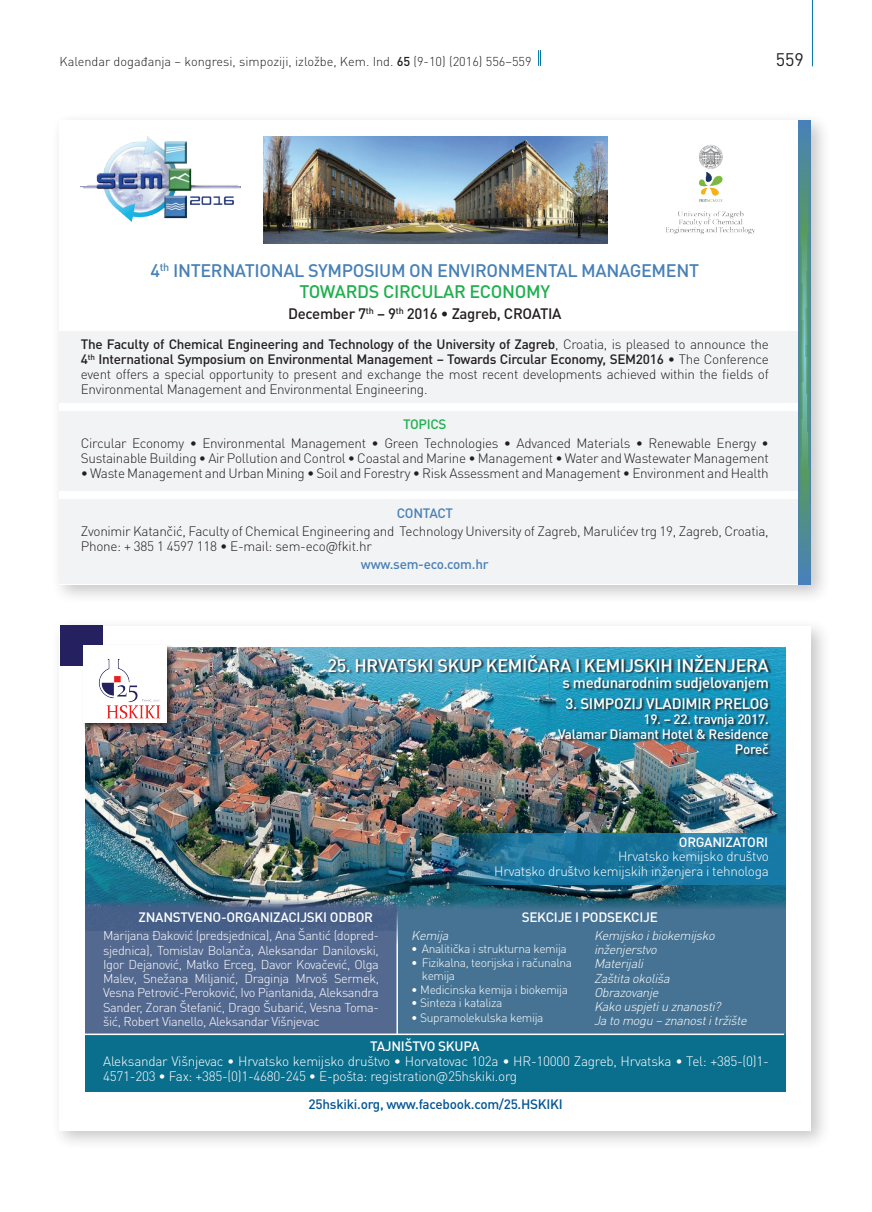
<style>
.page{position:relative;width:872px;height:1212px;background:#fff}
.page>*{position:absolute;margin:0;border:0;box-sizing:border-box;transform-origin:0 0}
.t1{font:500 18px "DIN Pro";letter-spacing:-.02em;color:#4881b7}
.t2{font:500 18px "DIN Pro";letter-spacing:-.02em;color:#fff}
.t3{font:500 18px "DIN Pro";letter-spacing:-.02em;color:#1fb04f}
.t4{font:18px "DIN Pro";color:#231f20}
.t5{font:500 15px "DIN Pro";letter-spacing:-.02em;color:#fff}
.t6{font:500 15px "DIN Pro";letter-spacing:-.02em;color:#231f20}
.t7{font:300 13.5px/15px "DIN Pro";letter-spacing:-.02em;color:#231f20}
.t8{font:300 13.5px/15px "DIN Pro";letter-spacing:-.02em;color:#fff}
.t9{font:500 13.5px "DIN Pro";letter-spacing:-.02em;color:#fff}
.t10{font:500 13.5px "DIN Pro";letter-spacing:-.02em;color:#005595}
.t11{font:500 13.5px "DIN Pro";letter-spacing:-.02em;color:#4881b7}
.t12{font:500 13.5px "DIN Pro";letter-spacing:-.02em;color:#1fb04f}
.t13{font:300 12.75px/14.2px "DIN Pro";letter-spacing:-.03em;color:#fff;text-align:justify}
.t14{font:italic 300 12.75px/14.2px "DIN Pro";letter-spacing:-.03em;color:#fff}
.t15{font:300 12.75px "DIN Pro";color:#231f20}
.t16{font:300 12px/13.5px "DIN Pro";letter-spacing:-.03em;color:#fff}
.s1{font-weight:500}
</style>
<div class="page">
<hr style="left:812px;top:0;width:1px;height:66px;background:#0076a3">
<svg style="left:538px;top:50px;width:3px;height:16px"></svg>
<div style="left:51px;top:112px;width:780px;height:492px;background:#231f20;opacity:.25"></div>
<div style="left:60px;top:120px;width:751px;height:464px;background:#fff"></div>
<div style="left:60px;top:331px;width:751px;height:72px;background:#f2f3f4"></div>
<div style="left:60px;top:411px;width:751px;height:79px;background:#f2f3f4"></div>
<div style="left:60px;top:499px;width:751px;height:85px;background:#f2f3f4"></div>
<svg style="left:798px;top:120px;width:13px;height:464px;background:#53938e"></svg>
<img style="left:81px;top:137px;width:159px;height:85px">
<img style="left:666px;top:144px;width:89px;height:91px">
<img style="left:263px;top:137px;width:344px;height:106px">
<div style="left:51px;top:617px;width:780px;height:534px;background:#231f20;opacity:.25"></div>
<div style="left:60px;top:626px;width:751px;height:504px;background:#fff"></div>
<img style="left:85px;top:647px;width:700px;height:251px">
<div style="left:60px;top:626px;width:43px;height:40px;background:#252161"></div>
<div style="left:82px;top:644px;width:93px;height:86px;background:#231f20;opacity:.75"></div>
<div style="left:84px;top:646px;width:83px;height:77px;background:#fff"></div>
<div style="left:328px;top:655px;width:444px;height:103px;background:#231f20;opacity:.93"></div>
<img style="left:99px;top:659px;width:62px;height:60px">
<svg style="left:85px;top:898px;width:312px;height:135px;background:#51678e"></svg>
<div style="left:397px;top:898px;width:388px;height:145px;background:#467393"></div>
<div style="left:85px;top:1034px;width:700px;height:58px;background:#0a6e8d"></div>
<svg style="left:446px;top:833px;width:339px;height:52px;background:#1d749b"></svg>
<hr style="left:84px;top:1033px;width:700px;height:2px;background:#fff">
<hr style="left:396px;top:911px;width:2px;height:123px;background:#fff">
<p class="t15" style="left:60px;top:53px;width:473px">Kalendar događanja – kongresi, simpoziji, izložbe, Kem. Ind. <span class="s1">65</span> (9-10) (2016) 556–559</p>
<h1 class="t4" style="left:775px;top:47px;width:30px">559</h1>
<p class="t1" style="left:150px;top:259px;width:550px">4<sup>th</sup> INTERNATIONAL SYMPOSIUM ON ENVIRONMENTAL MANAGEMENT</p>
<p class="t3" style="left:299px;top:280px;width:252px">TOWARDS CIRCULAR ECONOMY</p>
<p class="t6" style="left:288px;top:304px;width:275px">December 7<sup>th</sup> – 9<sup>th</sup> 2016 • Zagreb, CROATIA</p>
<p class="t7" style="left:81px;top:336px;width:689px;text-align:justify"><span class="s1">The Faculty of Chemical Engineering and Technology of the University of Zagreb</span>, Croatia, is pleased to announce the <span class="s1">4</span><sup>th</sup> <span class="s1">International Symposium on Environmental Management – Towards Circular Economy, SEM2016</span> • The Conference event offers a special opportunity to present and exchange the most recent developments achieved within the fields of Environmental Management and Environmental Engineering.</p>
<p class="t12" style="left:403px;top:415px;width:45px">TOPICS</p>
<p class="t7" style="left:81px;top:435px;width:689px">Circular Economy • Environmental Management • Green Technologies • Advanced Materials • Renewable Energy •<br>Sustainable Building • Air Pollution and Control • Coastal and Marine • Management • Water and Wastewater Management</p>
<p class="t7" style="left:81px;top:465px;width:689px">• Waste Management and Urban Mining • Soil and Forestry • Risk Assessment and Management • Environment and Health</p>
<p class="t11" style="left:397px;top:504px;width:58px">CONTACT</p>
<p class="t7" style="left:81px;top:523px;width:689px">Zvonimir Katančić, Faculty of Chemical Engineering and Technology University of Zagreb, Marulićev trg 19, Zagreb, Croatia,<br>Phone: + 385 1 4597 118 • E-mail: sem-eco@fkit.hr</p>
<p class="t11" style="left:361px;top:555px;width:129px">www.sem-eco.com.hr</p>
<p class="t2" style="left:327px;top:653px;width:443px">25. HRVATSKI SKUP KEMIČARA I KEMIJSKIH INŽENJERA</p>
<p class="t5" style="left:562px;top:673px;width:208px">s međunarodnim sudjelovanjem</p>
<p class="t5" style="left:565px;top:693px;width:205px">3. SIMPOZIJ VLADIMIR PRELOG</p>
<p class="t9" style="left:643px;top:710px;width:127px">19. – 22. travnja 2017.</p>
<p class="t9" style="left:558px;top:725px;width:212px">Valamar Diamant Hotel &amp; Residence</p>
<p class="t9" style="left:735px;top:740px;width:35px">Poreč</p>
<p class="t9" style="left:679px;top:833px;width:91px">ORGANIZATORI</p>
<p class="t9" style="left:138px;top:908px;width:236px">ZNANSTVENO-ORGANIZACIJSKI ODBOR</p>
<p class="t13" style="left:103px;top:928px;width:277px">Marijana Đaković (predsjednica), Ana Šantić (dopred&shy;sjednica), Tomislav Bolanča, Aleksandar Danilovski, Igor Dejanović, Matko Erceg, Davor Kovačević, Olga Malev, Snežana Miljanić, Draginja Mrvoš Sermek, Vesna Petrović-Peroković, Ivo Piantanida, Aleksandra Sander, Zoran Štefanić, Drago Šubarić, Vesna Toma&shy;šić, Robert Vianello, Aleksandar Višnjevac</p>
<p class="t8" style="left:618px;top:848px;width:152px">Hrvatsko kemijsko društvo</p>
<p class="t8" style="left:494px;top:863px;width:276px">Hrvatsko društvo kemijskih inženjera i tehnologa</p>
<p class="t9" style="left:522px;top:908px;width:138px">SEKCIJE I PODSEKCIJE</p>
<p class="t14" style="left:411px;top:927px;width:42px">Kemija</p>
<p class="t16" style="left:411px;top:942px;width:157px">• Analitička i strukturna kemija</p>
<p class="t16" style="left:422px;top:955px;width:152px;text-indent:-10px">• Fizikalna, teorijska i računalna kemija</p>
<p class="t16" style="left:411px;top:982px;width:158px">• Medicinska kemija i biokemija</p>
<p class="t16" style="left:411px;top:996px;width:93px">• Sinteza i kataliza</p>
<p class="t16" style="left:411px;top:1010px;width:134px">• Supramolekulska kemija</p>
<p class="t14" style="left:594px;top:927px;width:125px">Kemijskoibiokemijsko inženjerstvo</p>
<p class="t14" style="left:594px;top:956px;width:54px">Materijali</p>
<p class="t14" style="left:594px;top:970px;width:80px">Zaštitaokoliša</p>
<p class="t14" style="left:594px;top:984px;width:69px">Obrazovanje</p>
<p class="t14" style="left:594px;top:999px;width:131px">Kakouspjetiu znanosti?</p>
<p class="t14" style="left:594px;top:1013px;width:157px">Jatomogu –znanostitržište</p>
<p class="t9" style="left:370px;top:1037px;width:111px">TAJNIŠTVO SKUPA</p>
<p class="t8" style="left:103px;top:1053px;width:667px">Aleksandar Višnjevac • Hrvatsko kemijsko društvo • Horvatovac 102a • HR-10000 Zagreb, Hrvatska • Tel: +385-(0)1-<br>4571-203 • Fax: +385-(0)1-4680-245 • E-pošta: registration@25hskiki.org</p>
<p class="t10" style="left:309px;top:1095px;width:256px">25hskiki.org, www.facebook.com/25.HSKIKI</p>
</div>
